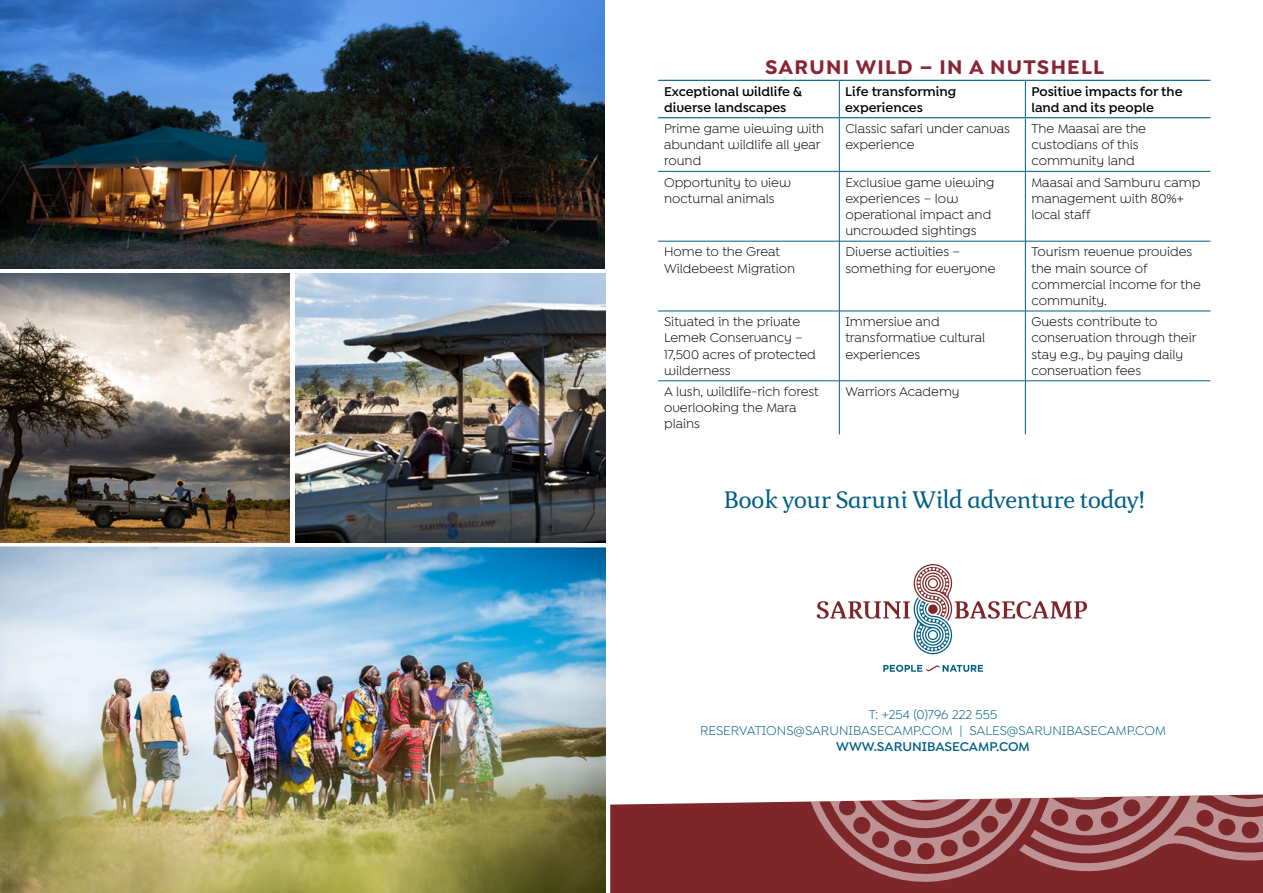
<style>
.page{position:relative;width:1263px;height:893px;background:#fff}
.page>*{position:absolute;margin:0;border:0;box-sizing:border-box;transform-origin:0 0}
.t1{font:24px "Sade";color:#005e86}
.t2{font:700 21px "Isidora Sans";letter-spacing:.06em;color:#892532}
.t3{font:13.5px/16.2px "Isidora Sans Alt";color:#000}
.t4{font:600 13.5px/16.2px "Isidora Sans Alt";color:#000}
.t5{font:13.5px/16.2px "Isidora Sans Alt";color:#005e86;text-align:center}
.t6{font:600 13.5px "Isidora Sans Alt";color:#005e86}
</style>
<div class="page">
<div style="left:610px;top:801px;width:653px;height:92px;background:#7e272a"></div>
<svg style="left:800px;top:794px;width:463px;height:92px"></svg>
<hr style="left:839px;top:81px;width:1px;height:36px;background:#005e86">
<hr style="left:1025px;top:81px;width:1px;height:36px;background:#005e86">
<hr style="left:839px;top:118px;width:1px;height:53px;background:#005e86">
<hr style="left:1025px;top:118px;width:1px;height:53px;background:#005e86">
<hr style="left:658px;top:171px;width:181px;height:1px;background:#005e86">
<hr style="left:839px;top:171px;width:186px;height:1px;background:#005e86">
<hr style="left:839px;top:172px;width:1px;height:69px;background:#005e86">
<hr style="left:1025px;top:171px;width:185px;height:1px;background:#005e86">
<hr style="left:1025px;top:172px;width:1px;height:69px;background:#005e86">
<hr style="left:658px;top:241px;width:181px;height:1px;background:#005e86">
<hr style="left:839px;top:241px;width:186px;height:1px;background:#005e86">
<hr style="left:839px;top:241px;width:1px;height:70px;background:#005e86">
<hr style="left:1025px;top:241px;width:185px;height:1px;background:#005e86">
<hr style="left:1025px;top:241px;width:1px;height:70px;background:#005e86">
<hr style="left:658px;top:311px;width:181px;height:1px;background:#005e86">
<hr style="left:839px;top:311px;width:186px;height:1px;background:#005e86">
<hr style="left:839px;top:311px;width:1px;height:70px;background:#005e86">
<hr style="left:1025px;top:311px;width:185px;height:1px;background:#005e86">
<hr style="left:1025px;top:311px;width:1px;height:70px;background:#005e86">
<hr style="left:658px;top:381px;width:181px;height:1px;background:#005e86">
<hr style="left:839px;top:381px;width:186px;height:1px;background:#005e86">
<hr style="left:839px;top:381px;width:1px;height:53px;background:#005e86">
<hr style="left:1025px;top:381px;width:185px;height:1px;background:#005e86">
<hr style="left:1025px;top:381px;width:1px;height:53px;background:#005e86">
<hr style="left:658px;top:80px;width:181px;height:1px;background:#005e86">
<hr style="left:839px;top:80px;width:186px;height:1px;background:#005e86">
<hr style="left:1025px;top:80px;width:185px;height:1px;background:#005e86">
<hr style="left:658px;top:117px;width:181px;height:1px;background:#005e86">
<hr style="left:839px;top:117px;width:186px;height:1px;background:#005e86">
<hr style="left:1025px;top:117px;width:185px;height:1px;background:#005e86">
<img style="left:0;top:546px;width:606px;height:347px">
<img style="left:0;top:273px;width:289px;height:269px">
<img style="left:295px;top:273px;width:311px;height:269px">
<img style="left:0;top:0;width:605px;height:268px">
<svg style="left:817px;top:564px;width:270px;height:90px"></svg>
<svg style="left:883px;top:665px;width:100px;height:7px"></svg>
<h2 class="t2" style="left:765px;top:54px;width:340px">SARUNI WILD – IN A NUTSHELL</h2>
<p class="t4" style="left:664px;top:83px;width:140px">Exceptional wildlife &amp; diverse landscapes</p>
<p class="t4" style="left:845px;top:83px;width:112px">Life transforming experiences</p>
<p class="t4" style="left:1031px;top:83px;width:153px">Positive impacts for the land and its people</p>
<p class="t3" style="left:664px;top:120px;width:162px">Prime game viewing with abundant wildlife all year round</p>
<p class="t3" style="left:845px;top:120px;width:166px">Classic safari under canvas experience</p>
<p class="t3" style="left:1031px;top:120px;width:116px">The Maasai are the custodians of this community land</p>
<p class="t3" style="left:664px;top:174px;width:128px">Opportunity to view nocturnal animals</p>
<p class="t3" style="left:845px;top:174px;width:151px">Exclusive game viewing experiences – low operational impact and uncrowded sightings</p>
<p class="t3" style="left:1031px;top:174px;width:170px">Maasai and Samburu camp management with 80%+ local staff</p>
<p class="t3" style="left:664px;top:244px;width:133px">Home to the Great<br>Wildebeest Migration</p>
<p class="t3" style="left:845px;top:244px;width:152px">Diverse activities – something for everyone</p>
<p class="t3" style="left:1031px;top:244px;width:171px">Tourism revenue provides the main source of commercial income for the community.</p>
<p class="t3" style="left:664px;top:314px;width:153px">Situated in the private<br>Lemek Conservancy –<br>17,500 acres of protected wilderness</p>
<p class="t3" style="left:845px;top:314px;width:141px">Immersive and transformative cultural experiences</p>
<p class="t3" style="left:1031px;top:314px;width:167px">Guests contribute to conservation through their stay e.g., by paying daily conservation fees</p>
<p class="t3" style="left:664px;top:383px;width:156px">A lush, wildlife-rich forest overlooking the Mara plains</p>
<p class="t3" style="left:845px;top:383px;width:116px">Warriors Academy</p>
<h1 class="t1" style="left:724px;top:486px;width:422px">Book your Saruni Wild adventure today!</h1>
<p class="t5" style="left:700px;top:706px;width:467px">T: +254 (0)796 222 555<br>RESERVATIONS@SARUNIBASECAMP.COM | SALES@SARUNIBASECAMP.COM</p>
<p class="t6" style="left:836px;top:739px;width:195px">WWW.SARUNIBASECAMP.COM</p>
</div>
